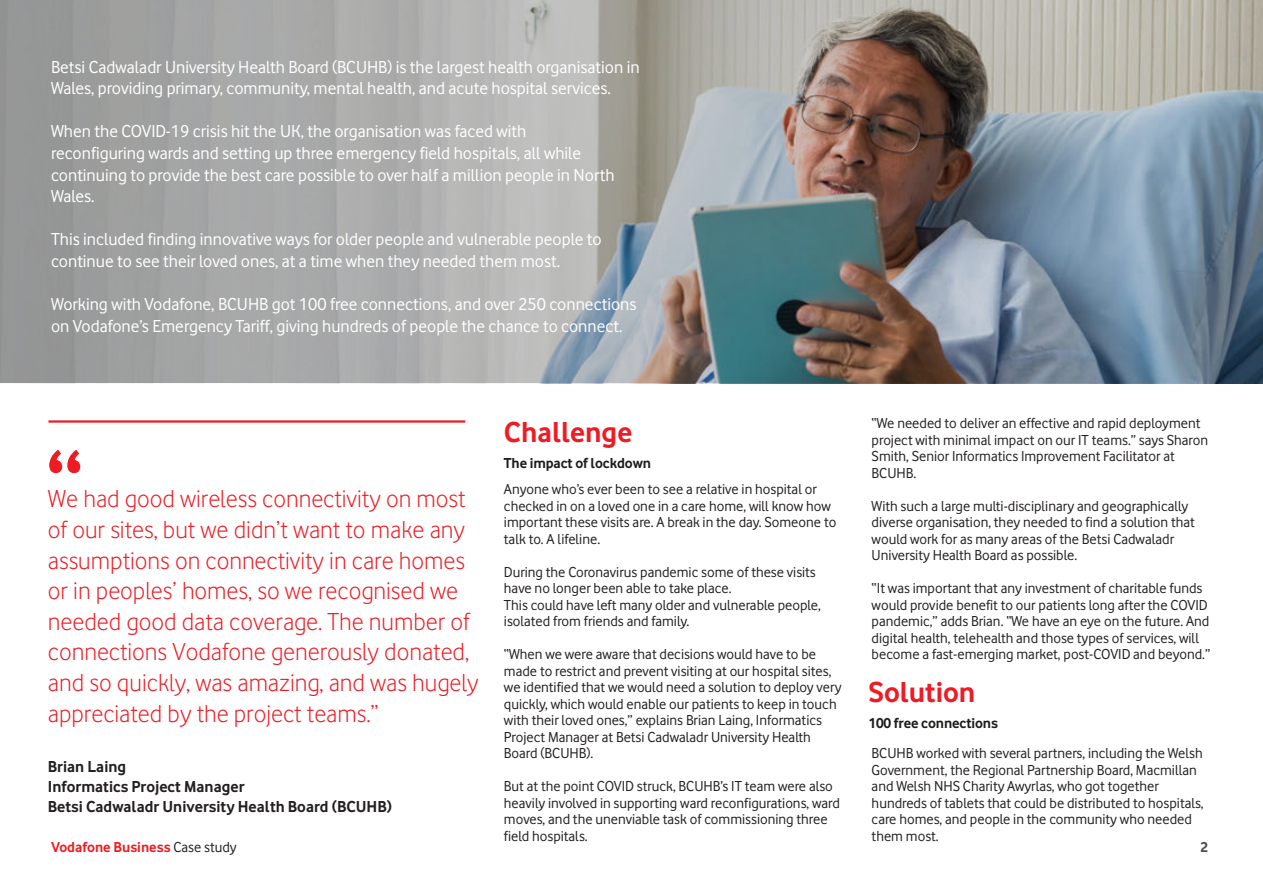
<style>
.page{position:relative;width:1263px;height:893px;background:#fff}
.page>*{position:absolute;margin:0;border:0;box-sizing:border-box;transform-origin:0 0}
.t1{font:700 30px "Vodafone Rg";color:#ed1c24}
.t2{font:25.5px/30.6px "Vodafone Lt";color:#ed1c24}
.t3{font:18px/21.6px "Vodafone Rg";color:#fff}
.t4{font:700 16.5px/19.8px "Vodafone Rg";color:#231f20}
.t5{font:15px/16.5px "Vodafone Rg";color:#231f20}
.t6{font:700 15px "Vodafone Rg";letter-spacing:-.01em;color:#1d1d1b}
.t7{font:700 15px "Vodafone Rg";color:#ed1d24}
.t8{font:700 15px "Vodafone Rg";color:#484c4d}
.s1{font-weight:400;color:#231f20}
</style>
<div class="page">
<svg style="left:49px;top:450px;width:31px;height:23px"></svg>
<svg style="left:0;top:0;width:1263px;height:383px;background:#95999b"></svg>
<hr style="left:48px;top:420px;width:417px;height:3px;background:#ed1c24">
<p class="t3" style="left:51px;top:56px;width:590px">Betsi Cadwaladr University Health Board (BCUHB) is the largest health organisation in<br>Wales, providing primary, community, mental health, and acute hospital services.</p>
<p class="t3" style="left:51px;top:120px;width:565px">When the COVID-19 crisis hit the UK, the organisation was faced with reconfiguring wards and setting up three emergency field hospitals, all while continuing to provide the best care possible to over half a million people in North Wales.</p>
<p class="t3" style="left:51px;top:228px;width:552px">This included finding innovative ways for older people and vulnerable people to continue to see their loved ones, at a time when they needed them most.</p>
<p class="t3" style="left:51px;top:293px;width:587px">Working with Vodafone, BCUHB got 100 free connections, and over 250 connections on Vodafone’s Emergency Tariff, giving hundreds of people the chance to connect.</p>
<p class="t2" style="left:48px;top:483px;width:432px">We had good wireless connectivity on most of our sites, but we didn’t want to make any assumptions on connectivity in care homes or in peoples’ homes, so we recognised we needed good data coverage. The number of connections Vodafone generously donated, and so quickly, was amazing, and was hugely appreciated by the project teams.”</p>
<p class="t4" style="left:48px;top:756px;width:346px">Brian Laing<br>Informatics Project Manager<br>Betsi Cadwaladr University Health Board (BCUHB)</p>
<p class="t7" style="left:51px;top:838px;width:187px">Vodafone Business <span class="s1">Case study</span></p>
<h1 class="t1" style="left:504px;top:414px;width:130px">Challenge</h1>
<p class="t6" style="left:504px;top:454px;width:149px">The impact of lockdown</p>
<p class="t5" style="left:504px;top:481px;width:334px">Anyone who’s ever been to see a relative in hospital or checked in on a loved one in a care home, will know how important these visits are. A break in the day. Someone to talk to. A lifeline.</p>
<p class="t5" style="left:504px;top:563px;width:318px">During the Coronavirus pandemic some of these visits have no longer been able to take place.<br>This could have left many older and vulnerable people, isolated from friends and family.</p>
<p class="t5" style="left:504px;top:646px;width:339px">“When we were aware that decisions would have to be made to restrict and prevent visiting at our hospital sites, we identified that we would need a solution to deploy very quickly, which would enable our patients to keep in touch with their loved ones,” explains Brian Laing, Informatics Project Manager at Betsi Cadwaladr University Health Board (BCUHB).</p>
<p class="t5" style="left:504px;top:778px;width:337px">But at the point COVID struck, BCUHB’s IT team were also heavily involved in supporting ward reconfigurations, ward moves, and the unenviable task of commissioning three field hospitals.</p>
<p class="t5" style="left:872px;top:415px;width:338px">“We needed to deliver an effective and rapid deployment project with minimal impact on our IT teams.” says Sharon Smith, Senior Informatics Improvement Facilitator at BCUHB.</p>
<p class="t5" style="left:872px;top:497px;width:325px">With such a large multi-disciplinary and geographically diverse organisation, they needed to find a solution that would work for as many areas of the Betsi Cadwaladr University Health Board as possible.</p>
<p class="t5" style="left:872px;top:580px;width:340px">“It was important that any investment of charitable funds would provide benefit to our patients long after the COVID pandemic,” adds Brian. “We have an eye on the future. And digital health, telehealth and those types of services, will become a fast-emerging market, post-COVID and beyond.”</p>
<h1 class="t1" style="left:868px;top:675px;width:109px">Solution</h1>
<p class="t6" style="left:868px;top:714px;width:131px">100 free connections</p>
<p class="t5" style="left:872px;top:745px;width:334px">BCUHB worked with several partners, including the Welsh Government, the Regional Partnership Board, Macmillan and Welsh NHS Charity Awyrlas, who got together hundreds of tablets that could be distributed to hospitals, care homes, and people in the community who needed them most.</p>
<p class="t8" style="left:1200px;top:839px;width:9px">2</p>
</div>
